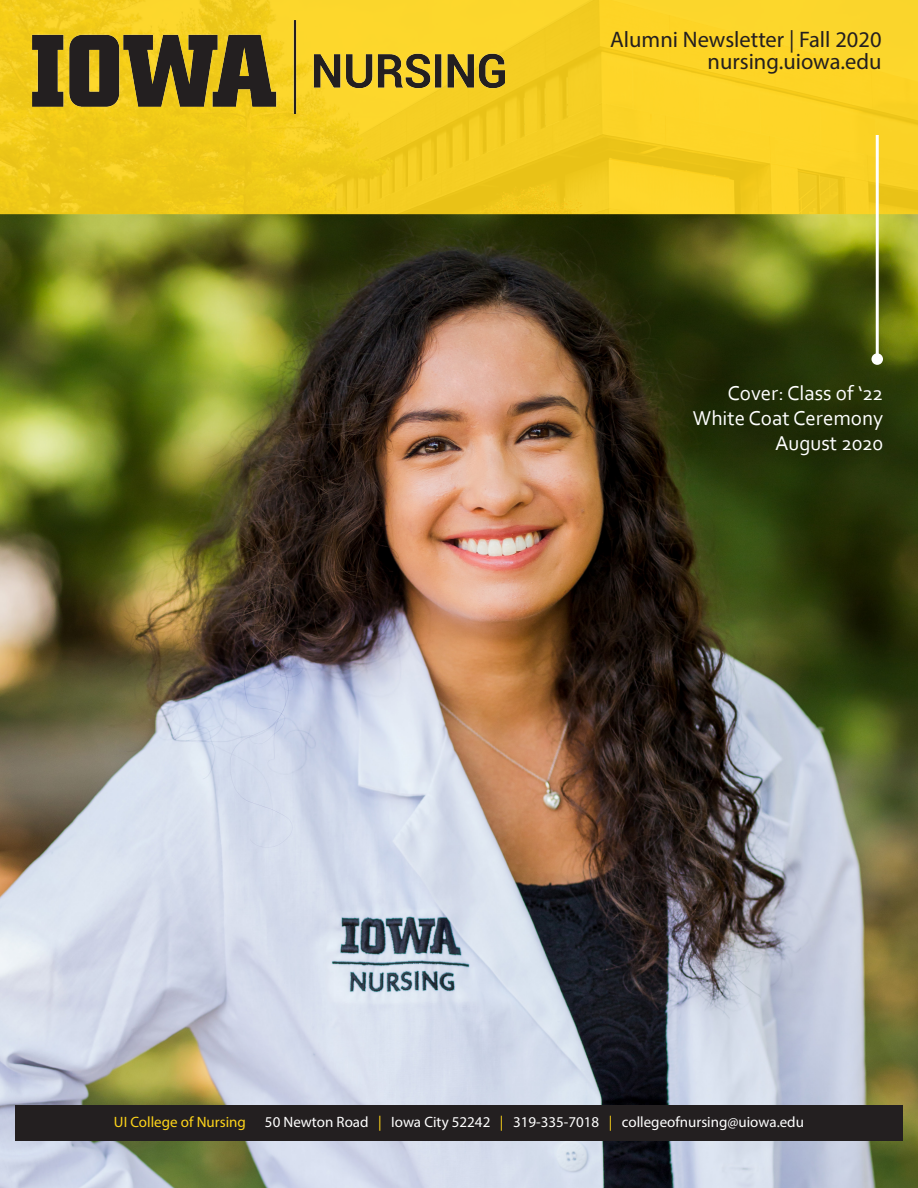
<style>
.page{position:relative;width:918px;height:1188px;background:#fff}
.page>*{position:absolute;margin:0;border:0;box-sizing:border-box;transform-origin:0 0}
.t1{font:22.5px "Myriad Pro";color:#231f20}
.t2{font:21px "Corbel";color:#fff}
.t3{font:15px "Myriad Pro";color:#fff}
.t4{font:15px "Myriad Pro";color:#fed41a}
.s1{color:#fed41a}
</style>
<div class="page">
<img style="left:0;top:214px;width:918px;height:974px">
<svg style="left:0;top:0;width:918px;height:214px;background:#f5ce21"></svg>
<img style="left:32px;top:21px;width:473px;height:93px">
<div style="left:15px;top:1105px;width:888px;height:36px;background:#231f20"></div>
<hr style="left:876px;top:135px;width:3px;height:222px;background:#fff">
<div style="left:872px;top:353px;width:11px;height:12px;background:#fff;border-radius:50%"></div>
<p class="t1" style="left:610px;top:25px;width:273px">Alumni Newsletter | Fall 2020</p>
<p class="t1" style="left:708px;top:48px;width:175px">nursing.uiowa.edu</p>
<p class="t2" style="left:728px;top:380px;width:157px">Cover: Class of ‘22</p>
<p class="t2" style="left:693px;top:405px;width:192px">White Coat Ceremony</p>
<p class="t2" style="left:775px;top:430px;width:110px">August 2020</p>
<p class="t4" style="left:114px;top:1113px;width:133px">UI College of Nursing</p>
<p class="t3" style="left:265px;top:1113px;width:541px">50 Newton Road <span class="s1">|</span> Iowa City 52242 <span class="s1">|</span> 319-335-7018 <span class="s1">|</span> collegeofnursing@uiowa.edu</p>
</div>
